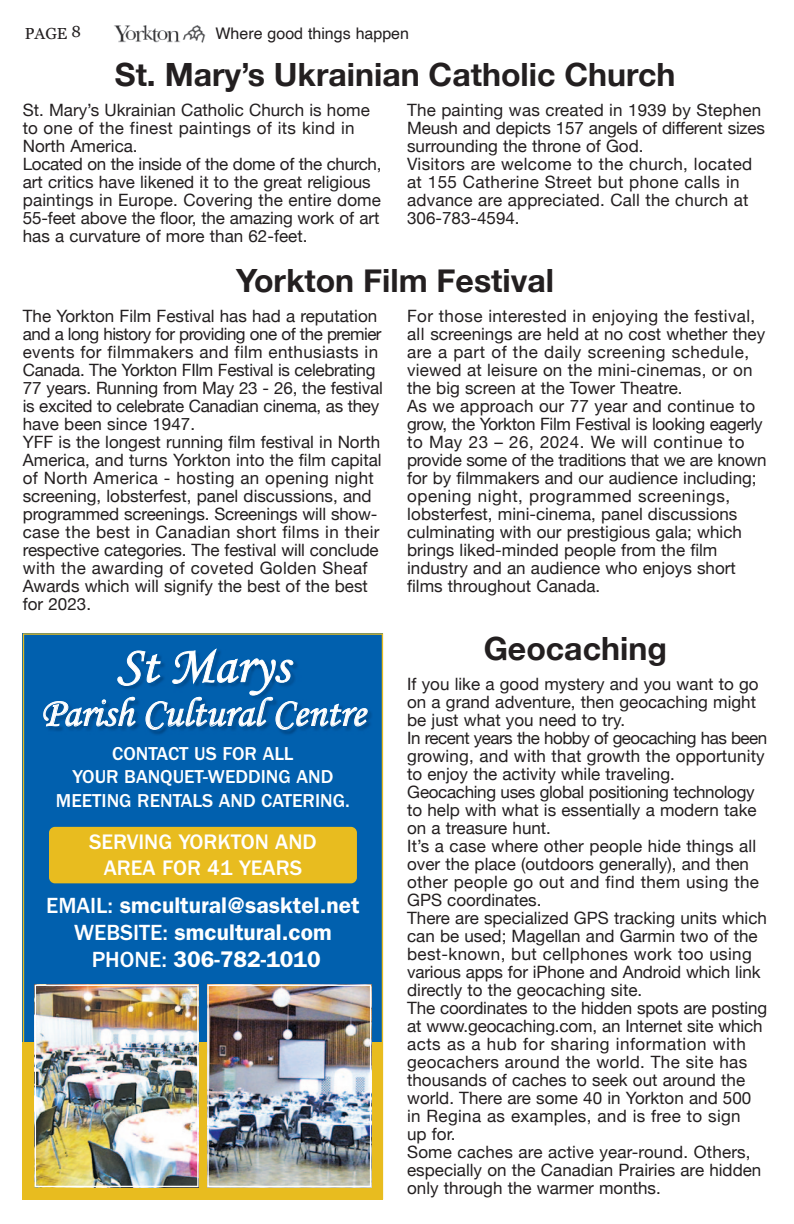
<style>
.page{position:relative;width:794px;height:1224px;background:#fff}
.page>*{position:absolute;margin:0;border:0;box-sizing:border-box;transform-origin:0 0}
.t1{font:52.6px "Monotype Corsiva";color:#fff}
.t2{font:40.8px "Monotype Corsiva";color:#fff}
.t3{font:700 32px "Helvetica Neue";color:#231f20}
.t4{font:600 22.8px/27.2px "ITC Franklin Gothic Std";color:#fff;text-align:center}
.t5{font:500 21.8px/26px "ITC Franklin Gothic Std";color:#fff;text-align:center}
.t6{font:500 19.4px/23.2px "ITC Franklin Gothic Std";color:#fff;text-align:center}
.t7{font:17px/18px "Helvetica Neue";color:#231f20}
.t8{font:16px "Helvetica";color:#231f20}
.t9{font:16px "Georgia";color:#231f20}
.s1{font-weight:500}
</style>
<div class="page">
<img style="left:114px;top:25px;width:91px;height:18px">
<img style="left:23px;top:633px;width:360px;height:566px">
<p class="t9" style="left:25px;top:22px;width:58px">Page 8</p>
<p class="t8" style="left:215px;top:21px;width:195px">Where good things happen</p>
<h3 class="t3" style="left:115px;top:49px;width:562px">St. Mary’s Ukrainian Catholic Church</h3>
<p class="t7" style="left:23px;top:102px;width:360px">St. Mary’s Ukrainian Catholic Church is home to one of the finest paintings of its kind in North America.<br>Located on the inside of the dome of the church, art critics have likened it to the great religious paintings in Europe. Covering the entire dome 55-feet above the floor, the amazing work of art has a curvature of more than 62-feet.</p>
<p class="t7" style="left:407px;top:102px;width:359px">The painting was created in 1939 by Stephen Meush and depicts 157 angels of different sizes surrounding the throne of God.<br>Visitors are welcome to the church, located at 155 Catherine Street but phone calls in advance are appreciated. Call the church at 306-783-4594.</p>
<h3 class="t3" style="left:236px;top:255px;width:319px">Yorkton Film Festival</h3>
<p class="t7" style="left:23px;top:308px;width:361px">The Yorkton Film Festival has had a reputation and a long history for providing one of the premier events for filmmakers and film enthusiasts in Canada. The Yorkton FIlm Festival is celebrating 77 years. Running from May 23 - 26, the festival is excited to celebrate Canadian cinema, as they have been since 1947.<br>YFF is the longest running film festival in North America, and turns Yorkton into the film capital of North America - hosting an opening night screening, lobsterfest, panel discussions, and programmed screenings. Screenings will show&shy;case the best in Canadian short films in their respective categories. The festival will conclude with the awarding of coveted Golden Sheaf Awards which will signify the best of the best for 2023.</p>
<p class="t7" style="left:407px;top:308px;width:361px">For those interested in enjoying the festival, all screenings are held at no cost whether they are a part of the daily screening schedule, viewed at leisure on the mini-cinemas, or on the big screen at the Tower Theatre.<br>As we approach our 77 year and continue to grow, the Yorkton Film Festival is looking eagerly to May 23 – 26, 2024. We will continue to provide some of the traditions that we are known for by filmmakers and our audience including; opening night, programmed screenings, lobsterfest, mini-cinema, panel discussions culminating with our prestigious gala; which brings liked-minded people from the film industry and an audience who enjoys short films throughout Canada.</p>
<h3 class="t3" style="left:483px;top:623px;width:185px">Geocaching</h3>
<p class="t7" style="left:407px;top:676px;width:361px">If you like a good mystery and you want to go on a grand adventure, then geocaching might be just what you need to try.<br>In recent years the hobby of geocaching has been growing, and with that growth the opportunity to enjoy the activity while traveling.<br>Geocaching uses global positioning technology to help with what is essentially a modern take on a treasure hunt.<br>It’s a case where other people hide things all over the place (outdoors generally), and then other people go out and find them using the GPS coordinates.<br>There are specialized GPS tracking units which can be used; Magellan and Garmin two of the best-known, but cellphones work too using various apps for iPhone and Android which link directly to the geocaching site.<br>The coordinates to the hidden spots are posting at www.geocaching.com, an Internet site which acts as a hub for sharing information with geocachers around the world. The site has thousands of caches to seek out around the world. There are some 40 in Yorkton and 500 in Regina as examples, and is free to sign<br>up for.<br>Some caches are active year-round. Others, especially on the Canadian Prairies are hidden only through the warmer months.</p>
<h1 class="t1" style="left:117px;top:633px;width:174px">St Marys</h1>
<h2 class="t2" style="left:41px;top:688px;width:326px">Parish Cultural Centre</h2>
<p class="t6" style="left:56px;top:742px;width:295px">CONTACT US FOR ALL<br>YOUR BANQUET-WEDDING AND<br>MEETING RENTALS AND CATERING.</p>
<p class="t5" style="left:89px;top:829px;width:229px">SERVING YORKTON AND<br>AREA FOR 41 YEARS</p>
<h3 class="t4" style="left:46px;top:891px;width:315px"><span class="s1">EMAIL:</span> smcultural@sasktel.net<br><span class="s1">WEBSITE:</span> smcultural.com<br><span class="s1">PHONE:</span> 306-782-1010</h3>
</div>
